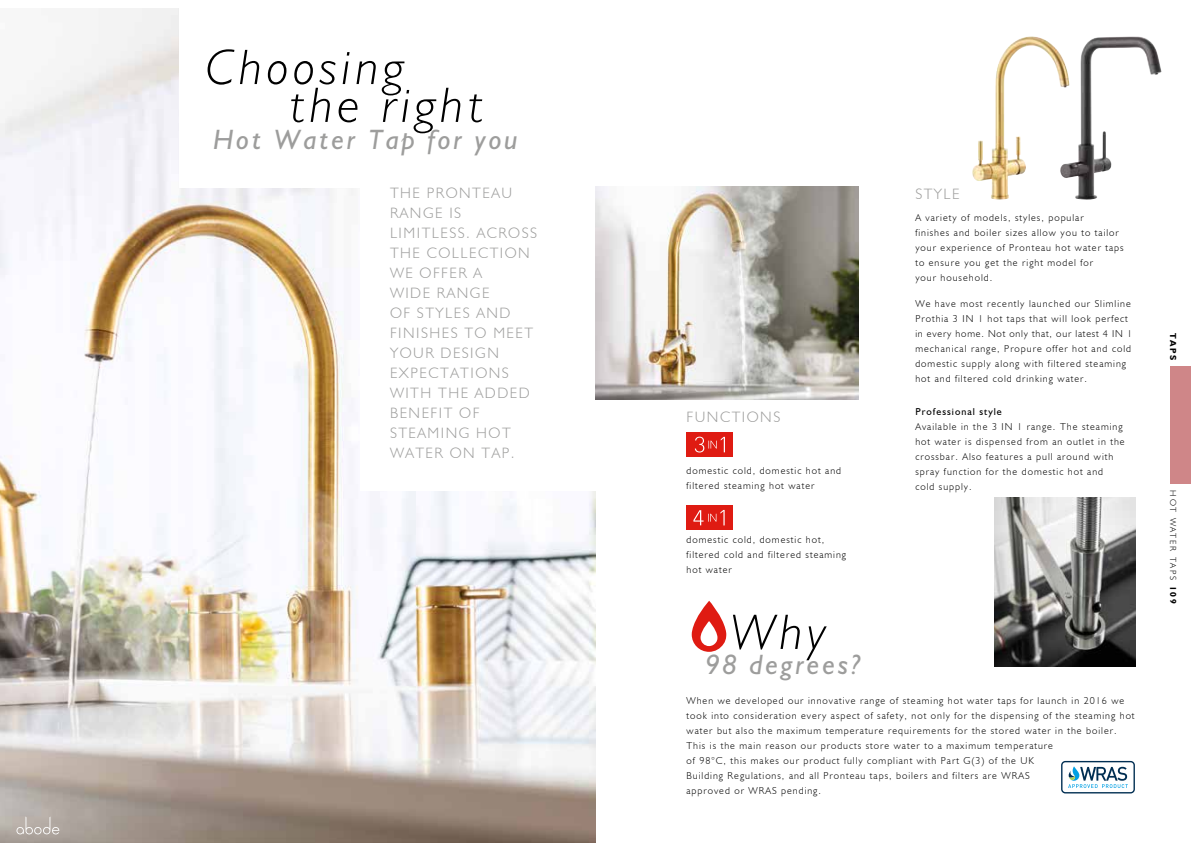
<style>
.page{position:relative;width:1191px;height:851px;background:#fff}
.page>*{position:absolute;margin:0;border:0;box-sizing:border-box;transform-origin:0 0}
.t1{font:italic 300 50px "Humanist 521 BT";letter-spacing:.1em;color:#000}
.t2{font:italic 28.12px "Humanist 521 BT";letter-spacing:.1em;color:#9d9d9c}
.t3{font:300 15px/20px "Humanist 521 BT";letter-spacing:.1em;color:#9d9d9c}
.t4{font:300 10px/15px "Humanist 521 BT";letter-spacing:.1em;color:#000}
.t5{font:10px "Humanist 521 BT";letter-spacing:.1em;color:#000}
.t6{font:300 8.75px "Humanist 521 BT";letter-spacing:.2em;color:#000}
.t7{font:700 8.75px "Humanist 521 BT";color:#000}
.s1{font-weight:700}
</style>
<div class="page">
<img style="left:0;top:9px;width:595px;height:833px">
<div style="left:360px;top:186px;width:235px;height:304px;background:#fff"></div>
<svg style="left:16px;top:816px;width:43px;height:18px"></svg>
<div style="left:1170px;top:367px;width:21px;height:117px;background:#cf8688"></div>
<div style="left:179px;top:7px;width:416px;height:181px;background:#fff"></div>
<img style="left:595px;top:186px;width:263px;height:213px">
<div style="left:686px;top:432px;width:47px;height:24px;background:#df1b12"></div>
<svg style="left:695px;top:436px;width:30px;height:16px"></svg>
<div style="left:686px;top:505px;width:47px;height:24px;background:#df1b12"></div>
<svg style="left:693px;top:510px;width:31px;height:15px"></svg>
<svg style="left:691px;top:600px;width:35px;height:51px"></svg>
<img style="left:994px;top:497px;width:141px;height:169px">
<img style="left:1059px;top:36px;width:102px;height:163px">
<img style="left:972px;top:36px;width:58px;height:163px">
<svg style="left:1068px;top:766px;width:60px;height:21px"></svg>
<div style="left:1061px;top:760px;width:73px;height:33px;border:1px solid #002e52;border-radius:4px"></div>
<h1 class="t1" style="left:206px;top:37px;width:199px">Choosing</h1>
<h2 class="t2" style="left:213px;top:122px;width:306px">Hot Water Tap for you</h2>
<h1 class="t1" style="left:290px;top:75px;width:195px">the right</h1>
<h3 class="t3" style="left:390px;top:182px;width:148px">THE PRONTEAU<br>RANGE IS<br>LIMITLESS. ACROSS<br>THE COLLECTION<br>WE OFFER A<br>WIDE RANGE<br>OF STYLES AND<br>FINISHES TO MEET<br>YOUR DESIGN<br>EXPECTATIONS<br>WITH THE ADDED<br>BENEFIT OF<br>STEAMING HOT<br>WATER ON TAP.</h3>
<h3 class="t3" style="left:686px;top:407px;width:95px">FUNCTIONS</h3>
<p class="t4" style="left:686px;top:462px;width:156px">domestic cold, domestic hot and filtered steaming hot water</p>
<p class="t4" style="left:686px;top:532px;width:161px">domestic cold, domestic hot, filtered cold and filtered steaming hot water</p>
<h1 class="t1" style="left:731px;top:601px;width:97px">Why</h1>
<h2 class="t2" style="left:706px;top:647px;width:156px">98 degrees?</h2>
<h3 class="t3" style="left:915px;top:184px;width:46px">STYLE</h3>
<p class="t4" style="left:915px;top:210px;width:210px">A variety of models, styles, popular<br>finishes and boiler sizes allow you to tailor your experience of Pronteau hot water taps to ensure you get the right model for<br>your household.</p>
<p class="t4" style="left:915px;top:296px;width:218px">We have most recently launched our Slimline Prothia 3 IN 1 hot taps that will look perfect in every home. Not only that, our latest 4 IN 1 mechanical range, Propure offer hot and cold domestic supply along with filtered steaming hot and filtered cold drinking water.</p>
<p class="t5" style="left:915px;top:405px;width:88px">Professional style</p>
<p class="t4" style="left:915px;top:418px;width:211px">Available in the 3 IN 1 range. The steaming hot water is dispensed from an outlet in the crossbar. Also features a pull around with spray function for the domestic hot and<br>cold supply.</p>
<p class="t4" style="left:686px;top:692px;width:449px">When we developed our innovative range of steaming hot water taps for launch in 2016 we took into consideration every aspect of safety, not only for the dispensing of the steaming hot water but also the maximum temperature requirements for the stored water in the boiler.<br>This is the main reason our products store water to a maximum temperature<br>of 98°C, this makes our product fully compliant with Part G(3) of the UK<br>Building Regulations, and all Pronteau taps, boilers and filters are WRAS<br>approved or WRAS pending.</p>
<p class="t7" style="left:1178px;top:333px;width:29px;rotate:90deg">TAPS</p>
<p class="t6" style="left:1178px;top:490px;width:114px;rotate:90deg">HOT WATER TAPS <span class="s1">109</span></p>
</div>
